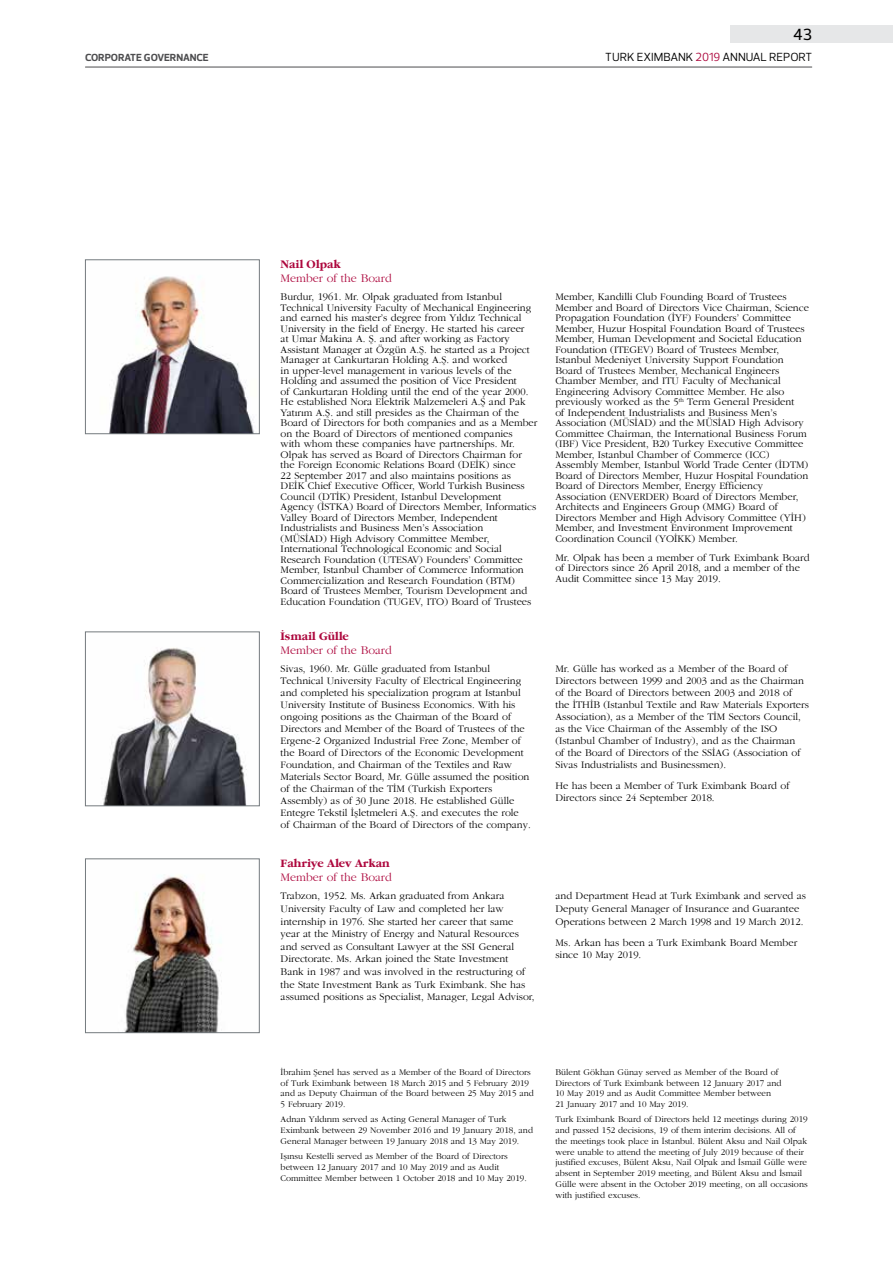
<style>
.page{position:relative;width:893px;height:1263px;background:#fff}
.page>*{position:absolute;margin:0;border:0;box-sizing:border-box;transform-origin:0 0}
.t1{font:500 16.5px "Prelo";color:#000}
.t2{font:300 12px "Garamond";color:#ad073d}
.t3{font:700 12px "Garamond";color:#ad073d}
.t4{font:12px "Prelo";color:#000}
.t5{font:300 10.5px/10.5px "Garamond";color:#000}
.t6{font:700 10.5px "Prelo";letter-spacing:-.01em;color:#4d4d4f}
.t7{font:300 9px/10.8px "Garamond";color:#000}
.s1{color:#ad073d}
</style>
<div class="page">
<div style="left:730px;top:26px;width:163px;height:17px;background:#e6e7e8"></div>
<hr style="left:85px;top:67px;width:727px;height:1px;background:#4d4d4f">
<img style="left:103px;top:648px;width:144px;height:156px">
<div style="left:85px;top:631px;width:175px;height:175px;border:1px solid #747a7e"></div>
<img style="left:109px;top:276px;width:145px;height:156px">
<div style="left:85px;top:259px;width:175px;height:175px;border:1px solid #747a7e"></div>
<img style="left:124px;top:875px;width:98px;height:156px">
<div style="left:85px;top:858px;width:175px;height:175px;border:1px solid #747a7e"></div>
<h1 class="t1" style="left:793px;top:25px;width:21px">43</h1>
<p class="t6" style="left:85px;top:51px;width:125px">CORPORATE GOVERNANCE</p>
<p class="t4" style="left:605px;top:50px;width:208px">TURK EXIMBANK <span class="s1">2019</span> ANNUAL REPORT</p>
<p class="t3" style="left:281px;top:257px;width:61px">Nail Olpak</p>
<p class="t2" style="left:281px;top:271px;width:113px">Member of the Board</p>
<p class="t5" style="left:281px;top:291px;width:258px">Burdur, 1961. Mr. Olpak graduated from Istanbul Technical University Faculty of Mechanical Engineering and earned his master’s degree from Yıldız Technical University in the field of Energy. He started his career<br>at Umar Makina A. Ş. and after working as Factory Assistant Manager at Özgün A.Ş. he started as a Project Manager at Cankurtaran Holding A.Ş. and worked<br>in upper-level management in various levels of the Holding and assumed the position of Vice President<br>of Cankurtaran Holding until the end of the year 2000.<br>He established Nora Elektrik Malzemeleri A.Ş and Pak Yatırım A.Ş. and still presides as the Chairman of the Board of Directors for both companies and as a Member on the Board of Directors of mentioned companies<br>with whom these companies have partnerships. Mr.<br>Olpak has served as Board of Directors Chairman for the Foreign Economic Relations Board (DEİK) since<br>22 September 2017 and also maintains positions as DEİK Chief Executive Officer, World Turkish Business Council (DTİK) President, Istanbul Development<br>Agency (İSTKA) Board of Directors Member, Informatics Valley Board of Directors Member, Independent Industrialists and Business Men’s Association<br>(MÜSİAD) High Advisory Committee Member, International Technological Economic and Social Research Foundation (UTESAV) Founders’ Committee Member, Istanbul Chamber of Commerce Information Commercialization and Research Foundation (BTM)<br>Board of Trustees Member, Tourism Development and Education Foundation (TUGEV, ITO) Board of Trustees</p>
<p class="t5" style="left:555px;top:291px;width:255px">Member, Kandilli Club Founding Board of Trustees Member and Board of Directors Vice Chairman, Science Propagation Foundation (İYF) Founders’ Committee Member, Huzur Hospital Foundation Board of Trustees Member, Human Development and Societal Education Foundation (ITEGEV) Board of Trustees Member, Istanbul Medeniyet University Support Foundation Board of Trustees Member, Mechanical Engineers Chamber Member, and ITU Faculty of Mechanical Engineering Advisory Committee Member. He also previously worked as the 5<sup>th</sup> Term General President<br>of Independent Industrialists and Business Men’s Association (MÜSİAD) and the MÜSİAD High Advisory Committee Chairman, the International Business Forum (IBF) Vice President, B20 Turkey Executive Committee Member, Istanbul Chamber of Commerce (ICC)<br>Assembly Member, Istanbul World Trade Center (İDTM)<br>Board of Directors Member, Huzur Hospital Foundation Board of Directors Member, Energy Efficiency Association (ENVERDER) Board of Directors Member, Architects and Engineers Group (MMG) Board of Directors Member and High Advisory Committee (YİH)<br>Member, and Investment Environment Improvement Coordination Council (YOİKK) Member.</p>
<p class="t5" style="left:555px;top:552px;width:256px">Mr. Olpak has been a member of Turk Eximbank Board of Directors since 26 April 2018, and a member of the<br>Audit Committee since 13 May 2019.</p>
<p class="t3" style="left:281px;top:629px;width:70px">İsmail Gülle</p>
<p class="t2" style="left:281px;top:643px;width:113px">Member of the Board</p>
<p class="t5" style="left:281px;top:663px;width:252px;line-height:12px">Sivas, 1960. Mr. Gülle graduated from Istanbul Technical University Faculty of Electrical Engineering and completed his specialization program at Istanbul University Institute of Business Economics. With his ongoing positions as the Chairman of the Board of Directors and Member of the Board of Trustees of the Ergene-2 Organized Industrial Free Zone, Member of the Board of Directors of the Economic Development Foundation, and Chairman of the Textiles and Raw Materials Sector Board, Mr. Gülle assumed the position of the Chairman of the TİM (Turkish Exporters Assembly) as of 30 June 2018. He established Gülle Entegre Tekstil İşletmeleri A.Ş. and executes the role<br>of Chairman of the Board of Directors of the company.</p>
<p class="t5" style="left:555px;top:663px;width:255px;line-height:12px">Mr. Gülle has worked as a Member of the Board of Directors between 1999 and 2003 and as the Chairman of the Board of Directors between 2003 and 2018 of<br>the İTHİB (Istanbul Textile and Raw Materials Exporters Association), as a Member of the TİM Sectors Council, as the Vice Chairman of the Assembly of the ISO (Istanbul Chamber of Industry), and as the Chairman<br>of the Board of Directors of the SSİAG (Association of Sivas Industrialists and Businessmen).</p>
<p class="t5" style="left:555px;top:779px;width:236px;line-height:12px">He has been a Member of Turk Eximbank Board of<br>Directors since 24 September 2018.</p>
<p class="t3" style="left:281px;top:856px;width:111px">Fahriye Alev Arkan</p>
<p class="t2" style="left:281px;top:870px;width:113px">Member of the Board</p>
<p class="t5" style="left:281px;top:889px;width:256px;line-height:12.6px">Trabzon, 1952. Ms. Arkan graduated from Ankara University Faculty of Law and completed her law internship in 1976. She started her career that same year at the Ministry of Energy and Natural Resources and served as Consultant Lawyer at the SSI General Directorate. Ms. Arkan joined the State Investment<br>Bank in 1987 and was involved in the restructuring of the State Investment Bank as Turk Eximbank. She has assumed positions as Specialist, Manager, Legal Advisor,</p>
<p class="t5" style="left:555px;top:889px;width:252px;line-height:12.6px">and Department Head at Turk Eximbank and served as<br>Deputy General Manager of Insurance and Guarantee<br>Operations between 2 March 1998 and 19 March 2012.</p>
<p class="t5" style="left:555px;top:936px;width:243px;line-height:12.6px">Ms. Arkan has been a Turk Eximbank Board Member since 10 May 2019.</p>
<p class="t7" style="left:281px;top:1066px;width:255px">İbrahim Şenel has served as a Member of the Board of Directors of Turk Eximbank between 18 March 2015 and 5 February 2019 and as Deputy Chairman of the Board between 25 May 2015 and 5 February 2019.</p>
<p class="t7" style="left:281px;top:1114px;width:254px">Adnan Yıldırım served as Acting General Manager of Turk<br>Eximbank between 29 November 2016 and 19 January 2018, and<br>General Manager between 19 January 2018 and 13 May 2019.</p>
<p class="t7" style="left:281px;top:1150px;width:248px">Işınsu Kestelli served as Member of the Board of Directors between 12 January 2017 and 10 May 2019 and as Audit<br>Committee Member between 1 October 2018 and 10 May 2019.</p>
<p class="t7" style="left:555px;top:1066px;width:228px">Bülent Gökhan Günay served as Member of the Board of Directors of Turk Eximbank between 12 January 2017 and 10 May 2019 and as Audit Committee Member between 21 January 2017 and 10 May 2019.</p>
<p class="t7" style="left:555px;top:1114px;width:254px">Turk Eximbank Board of Directors held 12 meetings during 2019 and passed 152 decisions, 19 of them interim decisions. All of the meetings took place in İstanbul. Bülent Aksu and Nail Olpak were unable to attend the meeting of July 2019 because of their justified excuses, Bülent Aksu, Nail Olpak and İsmail Gülle were absent in September 2019 meeting, and Bülent Aksu and İsmail Gülle were absent in the October 2019 meeting, on all occasions with justified excuses.</p>
</div>
